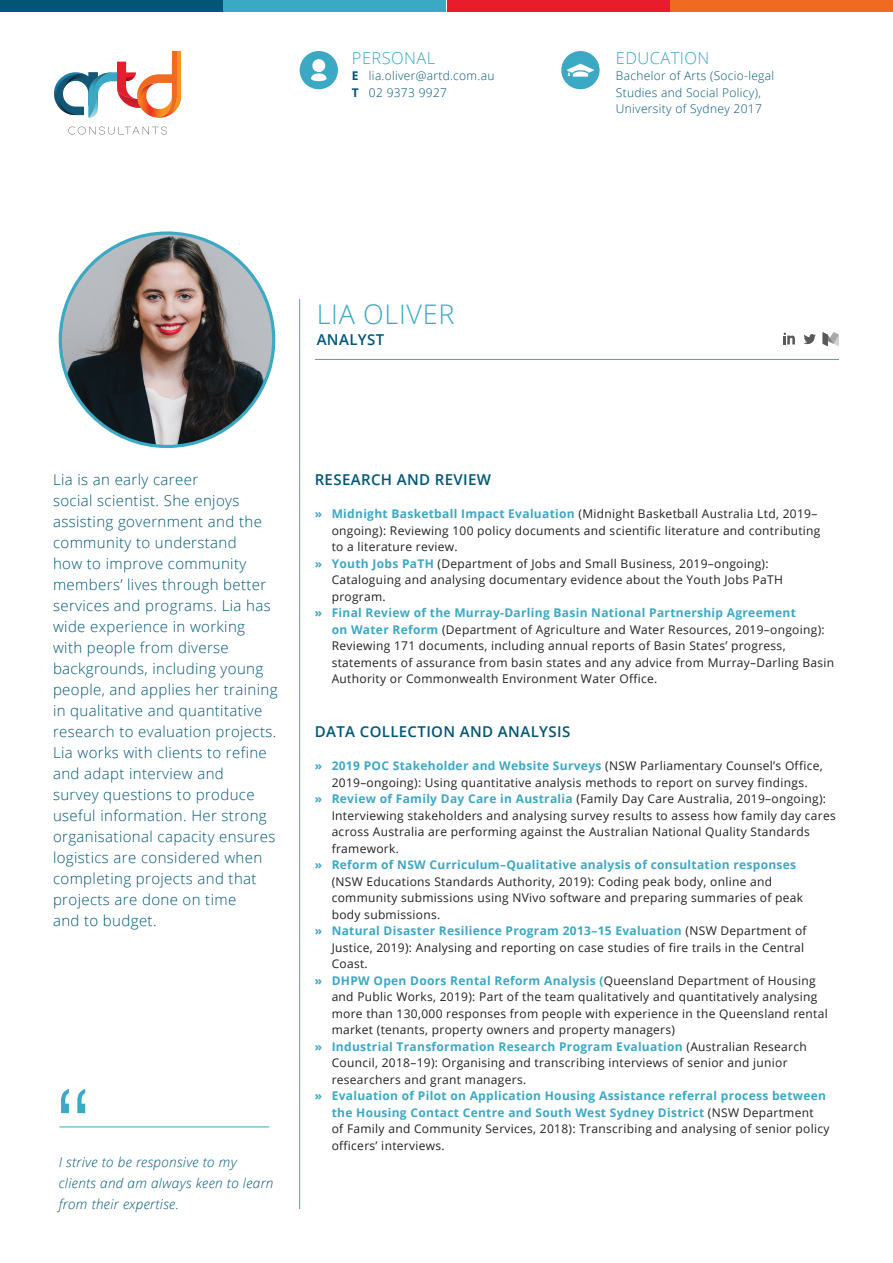
<style>
.page{position:relative;width:893px;height:1263px;background:#fff}
.page>*{position:absolute;margin:0;border:0;box-sizing:border-box;transform-origin:0 0}
.t1{font:300 108px "Helvetica";color:#3ba8c4}
.t2{font:300 27px "Open Sans";letter-spacing:.025em;color:#3ba8c4}
.t3{font:300 16.5px "Open Sans";letter-spacing:.025em;color:#3ba8c4}
.t4{font:300 15px/21px "Open Sans";letter-spacing:.025em;color:#015677}
.t5{font:600 15px "Open Sans";letter-spacing:.025em;color:#015677}
.t6{font:italic 300 13.5px/21px "Open Sans";letter-spacing:.025em;color:#015677}
.t7{font:12px/16.5px "Open Sans";letter-spacing:.025em;color:#231f20}
.t8{font:700 12px/16.5px "Open Sans";letter-spacing:.025em;color:#3ba8c4}
.t9{font:300 12px/16.5px "Open Sans";letter-spacing:.025em;color:#015677}
.s1{font-weight:700}
.s2{font-weight:700;color:#3ba8c4}
.s3{font-weight:400;color:#231f20}
</style>
<div class="page">
<svg style="left:68px;top:127px;width:99px;height:8px"></svg>
<svg style="left:54px;top:51px;width:127px;height:67px"></svg>
<img style="left:60px;top:233px;width:214px;height:213px;border-radius:107px">
<div style="left:300px;top:51px;width:38px;height:38px;background:#3ba8c4;border-radius:50%"></div>
<svg style="left:311px;top:59px;width:16px;height:22px"></svg>
<div style="left:561px;top:51px;width:39px;height:38px;background:#3ba8c4;border-radius:50%"></div>
<svg style="left:566px;top:64px;width:29px;height:13px"></svg>
<svg style="left:804px;top:334px;width:12px;height:10px"></svg>
<svg style="left:783px;top:333px;width:12px;height:11px"></svg>
<svg style="left:822px;top:332px;width:17px;height:14px"></svg>
<hr style="left:315px;top:359px;width:524px;height:1px;background:#3ba8c4">
<hr style="left:299px;top:299px;width:1px;height:910px;background:#3ba8c4">
<div style="left:671px;top:0;width:222px;height:12px;background:#ef6b22"></div>
<div style="left:447px;top:0;width:222px;height:12px;background:#e91c2c"></div>
<div style="left:0;top:0;width:222px;height:12px;background:#015677"></div>
<div style="left:224px;top:0;width:222px;height:12px;background:#3ba8c4"></div>
<hr style="left:59px;top:1127px;width:210px;height:1px;background:#3ba8c4">
<h3 class="t3" style="left:352px;top:46px;width:85px">PERSONAL</h3>
<p class="t9" style="left:352px;top:67px;width:144px"><span class="s1">E</span> lia.oliver@artd.com.au<br><span class="s1">T</span> 02 9373 9927</p>
<h3 class="t3" style="left:616px;top:46px;width:95px">EDUCATION</h3>
<p class="t9" style="left:616px;top:67px;width:160px">Bachelor of Arts (Socio-legal<br>Studies and Social Policy),<br>University of Sydney 2017</p>
<h2 class="t2" style="left:317px;top:295px;width:139px">LIA OLIVER</h2>
<p class="t5" style="left:317px;top:329px;width:69px">ANALYST</p>
<p class="t4" style="left:53px;top:469px;width:226px">Lia is an early career<br>social scientist. She enjoys assisting government and the community to understand<br>how to improve community members’ lives through better services and programs. Lia has wide experience in working with people from diverse backgrounds, including young people, and applies her training in qualitative and quantitative research to evaluation projects.<br>Lia works with clients to refine and adapt interview and<br>survey questions to produce useful information. Her strong organisational capacity ensures logistics are considered when completing projects and that projects are done on time<br>and to budget.</p>
<h1 class="t1" style="left:52px;top:1036px;width:44px">“</h1>
<p class="t6" style="left:59px;top:1151px;width:216px">I strive to be responsive to my clients and am always keen to learn from their expertise.</p>
<p class="t5" style="left:315px;top:470px;width:178px">RESEARCH AND REVIEW</p>
<p class="t7" style="left:315px;top:505px;width:504px"><span class="s2">» Midnight Basketball Impact Evaluation</span> (Midnight Basketball Australia Ltd, 2019–</p>
<p class="t7" style="left:332px;top:522px;width:490px">ongoing): Reviewing 100 policy documents and scientific literature and contributing</p>
<p class="t7" style="left:332px;top:538px;width:127px">to a literature review.</p>
<p class="t7" style="left:315px;top:555px;width:455px"><span class="s2">» Youth Jobs PaTH</span> (Department of Jobs and Small Business, 2019–ongoing):</p>
<p class="t7" style="left:332px;top:571px;width:453px">Cataloguing and analysing documentary evidence about the Youth Jobs PaTH</p>
<p class="t7" style="left:332px;top:588px;width:56px">program.</p>
<p class="t7" style="left:332px;top:604px;width:504px;text-indent:-17px"><span class="s2">» Final Review of the Murray-Darling Basin National Partnership Agreement<br>on Water Reform</span> (Department of Agriculture and Water Resources, 2019–ongoing):<br>Reviewing 171 documents, including annual reports of Basin States’ progress, statements of assurance from basin states and any advice from Murray–Darling Basin Authority or Commonwealth Environment Water Office.</p>
<p class="t5" style="left:315px;top:722px;width:257px">DATA COLLECTION AND ANALYSIS</p>
<p class="t8" style="left:315px;top:757px;width:509px">» 2019 POC Stakeholder and Website Surveys <span class="s3">(NSW Parliamentary Counsel’s Office,</span></p>
<p class="t7" style="left:332px;top:774px;width:477px">2019–ongoing): Using quantitative analysis methods to report on survey findings.</p>
<p class="t7" style="left:315px;top:790px;width:513px"><span class="s2">» Review of Family Day Care in Australia</span> (Family Day Care Australia, 2019–ongoing):</p>
<p class="t7" style="left:332px;top:807px;width:506px">Interviewing stakeholders and analysing survey results to assess how family day cares</p>
<p class="t7" style="left:332px;top:823px;width:480px">across Australia are performing against the Australian National Quality Standards</p>
<p class="t7" style="left:332px;top:840px;width:69px">framework.</p>
<p class="t8" style="left:315px;top:856px;width:483px">» Reform of NSW Curriculum–Qualitative analysis of consultation responses</p>
<p class="t7" style="left:332px;top:873px;width:442px">(NSW Educations Standards Authority, 2019): Coding peak body, online and</p>
<p class="t7" style="left:332px;top:889px;width:473px">community submissions using NVivo software and preparing summaries of peak</p>
<p class="t7" style="left:332px;top:906px;width:110px">body submissions.</p>
<p class="t8" style="left:315px;top:922px;width:493px">» Natural Disaster Resilience Program 2013–15 Evaluation <span class="s3">(NSW Department of</span></p>
<p class="t7" style="left:332px;top:939px;width:474px">Justice, 2019): Analysing and reporting on case studies of fire trails in the Central</p>
<p class="t7" style="left:332px;top:955px;width:38px">Coast.</p>
<p class="t8" style="left:315px;top:972px;width:503px">» DHPW Open Doors Rental Reform Analysis (<span class="s3">Queensland Department of Housing</span></p>
<p class="t7" style="left:332px;top:988px;width:487px">and Public Works, 2019): Part of the team qualitatively and quantitatively analysing</p>
<p class="t7" style="left:332px;top:1005px;width:498px">more than 130,000 responses from people with experience in the Queensland rental</p>
<p class="t7" style="left:332px;top:1021px;width:345px">market (tenants, property owners and property managers)</p>
<p class="t8" style="left:315px;top:1038px;width:494px">» Industrial Transformation Research Program Evaluation <span class="s3">(Australian Research</span></p>
<p class="t7" style="left:332px;top:1054px;width:458px">Council, 2018–19): Organising and transcribing interviews of senior and junior</p>
<p class="t7" style="left:332px;top:1071px;width:196px">researchers and grant managers.</p>
<p class="t8" style="left:332px;top:1087px;width:499px;text-indent:-17px">» Evaluation of Pilot on Application Housing Assistance referral process between the Housing Contact Centre and South West Sydney District <span class="s3">(NSW Department<br>of Family and Community Services, 2018): Transcribing and analysing of senior policy</span></p>
<p class="t7" style="left:332px;top:1137px;width:114px">officers’ interviews.</p>
</div>
